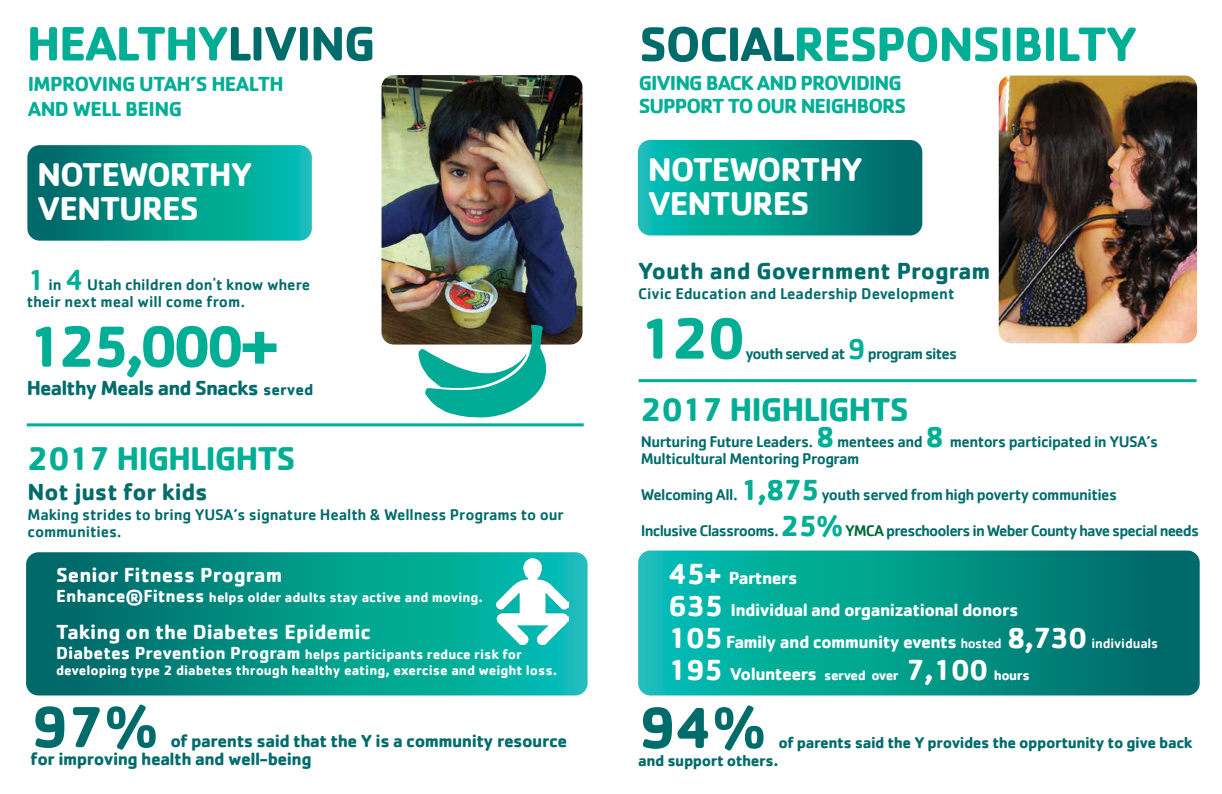
<style>
.page{position:relative;width:1222px;height:794px;background:#fff}
.page>*{position:absolute;margin:0;border:0;box-sizing:border-box;transform-origin:0 0}
.t1{font:700 60px "Cachet";letter-spacing:-.085em;color:#00ae95}
.t2{font:700 60px "Cachet";color:#006b6b}
.t3{font:700 50px "Cachet";letter-spacing:-.03em;color:#00ae95}
.t4{font:700 34px/34px "Cachet";letter-spacing:-.03em;color:#fff}
.t5{font:700 34px "Cachet";letter-spacing:-.03em;color:#00ae95}
.t6{font:700 24px "Cachet";color:#006b6b}
.t7{font:700 21px/25px "Cachet";letter-spacing:-.045em;color:#00ae95}
.t8{font:700 21px "Cachet";color:#fff}
.t9{font:700 21px "Cachet";letter-spacing:-.04em;color:#006b6b}
.t10{font:700 18px/32px "Cachet";letter-spacing:-.03em;color:#fff}
.t11{font:700 18px/18px "Cachet";letter-spacing:-.03em;color:#006b6b}
.t12{font:500 16px/17px "Cachet";letter-spacing:-.03em;color:#006b6b}
.t13{font:500 16px "Cachet";letter-spacing:-.05em;color:#006b6b}
.t14{font:500 16px/17px "Cachet";color:#006b6b}
.t15{font:500 16px/17px "Cachet";letter-spacing:-.005em;color:#006b6b}
.t16{font:700 16px/18px "Cachet";letter-spacing:-.03em;color:#006b6b}
.t17{font:700 14px/16px "Cachet";color:#fff}
.s1{color:#006b6b}
.s2{font-size:30px;color:#00ae95}
.s3{font-size:70px}
.s4{font-size:16px}
.s5{font-size:18px}
.s6{font-weight:700;font-size:30px;color:#00ae95}
.s7{color:#006838}
.s8{font-size:30px}
.s9{font-weight:500;font-size:13.9px}
.s10{font-size:13.9px}
.s11{font-size:14px}
</style>
<div class="page">
<svg style="left:26px;top:552px;width:561px;height:143px;background:#029387"></svg>
<svg style="left:638px;top:550px;width:561px;height:145px;background:#03968b"></svg>
<hr style="left:27px;top:423px;width:557px;height:3px;background:#00ae95">
<hr style="left:638px;top:379px;width:558px;height:3px;background:#00ae95">
<svg style="left:27px;top:145px;width:285px;height:95px;background:#03968b"></svg>
<img style="left:998px;top:75px;width:199px;height:268px">
<img style="left:381px;top:75px;width:201px;height:269px">
<svg style="left:638px;top:140px;width:284px;height:95px;background:#02968a"></svg>
<svg style="left:418px;top:324px;width:131px;height:94px"></svg>
<img style="left:496px;top:558px;width:72px;height:86px">
<h2 class="t3" style="left:27px;top:11px;width:350px">HEALTHY<span class="s1">LIVING</span></h2>
<h2 class="t3" style="left:639px;top:12px;width:500px"><span class="s1">SOCIAL</span>RESPONSIBILTY</h2>
<h3 class="t7" style="left:28px;top:70px;width:258px">IMPROVING UTAH’S HEALTH<br>AND WELL BEING</h3>
<h3 class="t7" style="left:639px;top:71px;width:269px;line-height:23px">GIVING BACK AND PROVIDING<br>SUPPORT TO OUR NEIGHBORS</h3>
<h3 class="t4" style="left:37px;top:157px;width:217px">NOTEWORTHY<br>VENTURES</h3>
<p class="t14" style="left:27px;top:275px;width:285px"><span class="s2">1</span> in <span class="s2">4</span> Utah children don't know where their next meal will come from.</p>
<h1 class="t1" style="left:27px;top:307px;width:254px">125,000<span class="s3">+</span></h1>
<h3 class="t9" style="left:27px;top:374px;width:288px">Healthy Meals and Snacks <span class="s4">served</span></h3>
<h3 class="t5" style="left:28px;top:437px;width:269px">2017 HIGHLIGHTS</h3>
<h3 class="t6" style="left:28px;top:476px;width:182px">Not just for kids</h3>
<p class="t15" style="left:28px;top:506px;width:538px">Making strides to bring YUSA’s signature Health &amp; Wellness Programs to our communities.</p>
<h3 class="t8" style="left:56px;top:561px;width:227px">Senior Fitness Program</h3>
<p class="t17" style="left:56px;top:588px;width:428px"><span class="s5">Enhance®Fitness</span> helps older adults stay active and moving.</p>
<h3 class="t8" style="left:56px;top:618px;width:316px">Taking on the Diabetes Epidemic</h3>
<p class="t17" style="left:56px;top:645px;width:502px"><span class="s5">Diabetes Prevention Program</span> helps participants reduce risk for developing type 2 diabetes through healthy eating, exercise and weight loss.</p>
<h1 class="t2" style="left:31px;top:688px;width:130px">97%</h1>
<p class="t11" style="left:31px;top:731px;width:538px;text-indent:140px">of parents said that the Y is a community resource for improving health and well-being</p>
<h3 class="t4" style="left:648px;top:151px;width:217px">NOTEWORTHY<br>VENTURES</h3>
<h3 class="t6" style="left:638px;top:255px;width:354px">Youth and Government Program</h3>
<p class="t14" style="left:638px;top:284px;width:318px">Civic Education and Leadership Development</p>
<h1 class="t1" style="left:638px;top:299px;width:109px">120</h1>
<p class="t13" style="left:745px;top:343px;width:213px">youth served at <span class="s2">9</span> program sites</p>
<h3 class="t5" style="left:641px;top:388px;width:269px">2017 HIGHLIGHTS</h3>
<p class="t12" style="left:641px;top:433px;width:519px">Nurturing Future Leaders. <span class="s6">8</span> mentees and <span class="s6">8</span> mentors participated in YUSA’s<br>Multicultural Mentoring Program</p>
<p class="t12" style="left:641px;top:486px;width:478px">Welcoming All. <span class="s6">1,875</span>youth served from high poverty communities</p>
<p class="t13" style="left:641px;top:521px;width:560px">Inclusive Classrooms. <span class="s6">25%</span> <span class="s7">YMCA</span> preschoolers in Weber County have special needs</p>
<p class="t10" style="left:668px;top:561px;width:491px"><span class="s8">45+</span> Partners<br><span class="s8">635</span> Individual and organizational donors<br><span class="s8">105</span> Family and community events <span class="s9">hosted</span> <span class="s8">8,730</span> <span class="s9">individuals </span><span class="s8">195</span> Volunteers <span class="s10">served over</span> <span class="s8">7,100</span> <span class="s11">hours</span></p>
<h1 class="t2" style="left:638px;top:688px;width:130px">94%</h1>
<p class="t16" style="left:638px;top:732px;width:556px;text-indent:140px">of parents said the Y provides the opportunity to give back and support others.</p>
</div>
